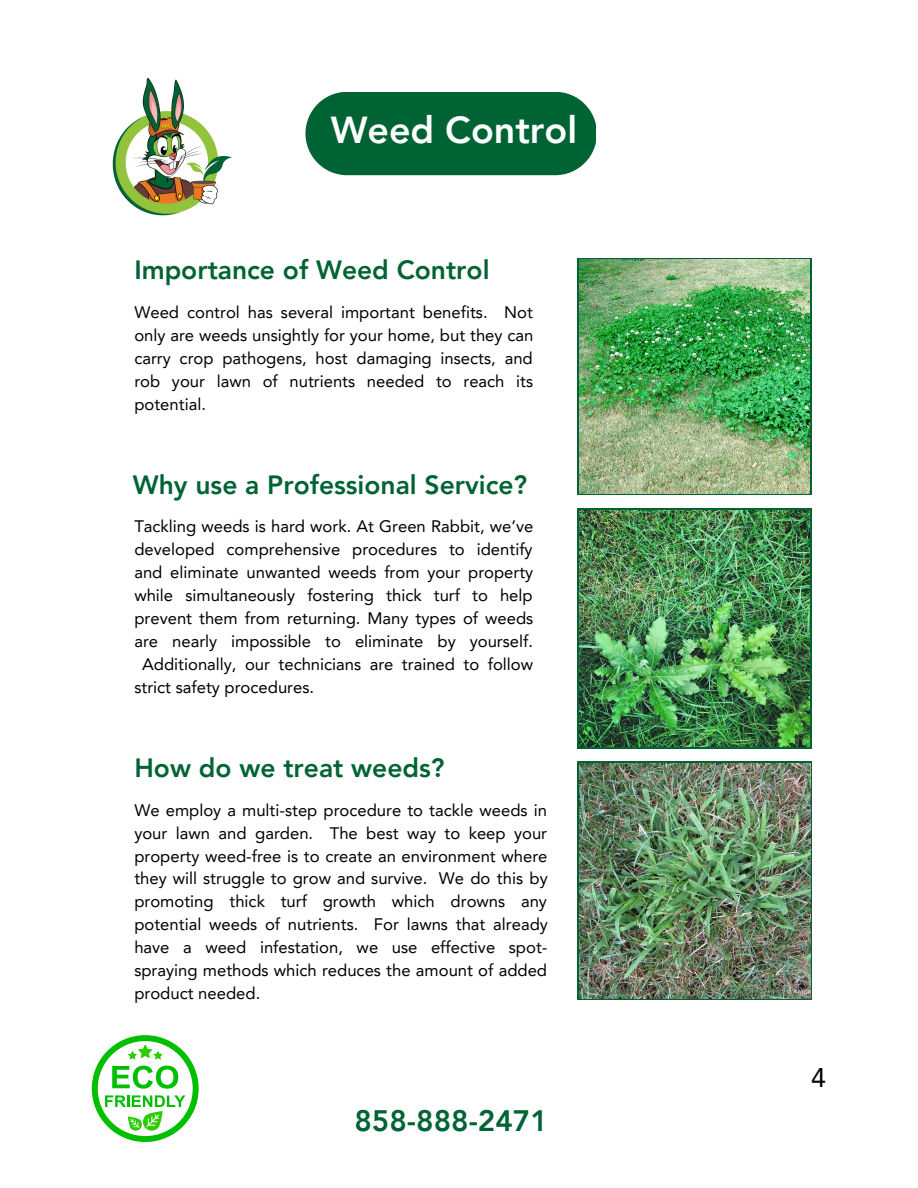
<style>
.page{position:relative;width:918px;height:1188px;background:#fff}
.page>*{position:absolute;margin:0;border:0;box-sizing:border-box;transform-origin:0 0}
.t1{font:800 37.5px "Avenir LT Pro";color:#fff}
.t2{font:800 29.55px "Avenir LT Pro";color:#006334}
.t3{font:27px "Avenir LT Pro";color:#000}
.t4{font:800 26.4px "Avenir LT Pro";color:#006334}
.t5{font:16.65px/23px "Avenir LT Pro";color:#000;text-align:justify}
</style>
<div class="page">
<div style="left:305px;top:92px;width:291px;height:83px;background:#006334;border-radius:42px"></div>
<svg style="left:577px;top:508px;width:234px;height:240px;background:#066334"></svg>
<img style="left:579px;top:510px;width:231px;height:236px">
<svg style="left:577px;top:258px;width:234px;height:236px"></svg>
<svg style="left:578px;top:761px;width:234px;height:239px;background:#1f6b43"></svg>
<img style="left:580px;top:763px;width:230px;height:236px">
<svg style="left:92px;top:1035px;width:107px;height:107px"></svg>
<img style="left:112px;top:78px;width:120px;height:138px">
<img style="left:579px;top:260px;width:231px;height:234px">
<h1 class="t1" style="left:331px;top:115px;width:248px">Weed Control</h1>
<h3 class="t4" style="left:134px;top:260px;width:357px">Importance of Weed Control</h3>
<p class="t5" style="left:134px;top:302px;width:401px">Weed control has several important benefits. Not only are weeds unsightly for your home, but they can carry crop pathogens, host damaging insects, and rob your lawn of nutrients needed to reach its potential.</p>
<h3 class="t4" style="left:133px;top:474px;width:396px">Why use a Professional Service?</h3>
<p class="t5" style="left:134px;top:517px;width:401px">Tackling weeds is hard work. At Green Rabbit, we’ve</p>
<p class="t5" style="left:134px;top:540px;width:400px">developed comprehensive procedures to identify</p>
<p class="t5" style="left:134px;top:563px;width:400px">and eliminate unwanted weeds from your property</p>
<p class="t5" style="left:134px;top:585px;width:400px">while simultaneously fostering thick turf to help</p>
<p class="t5" style="left:134px;top:608px;width:401px">prevent them from returning. Many types of weeds</p>
<p class="t5" style="left:134px;top:631px;width:400px">are nearly impossible to eliminate by yourself.</p>
<p class="t5" style="left:142px;top:654px;width:393px">Additionally, our technicians are trained to follow</p>
<p class="t5" style="left:134px;top:677px;width:181px">strict safety procedures.</p>
<h3 class="t4" style="left:134px;top:757px;width:312px">How do we treat weeds?</h3>
<p class="t5" style="left:134px;top:800px;width:415px">We employ a multi-step procedure to tackle weeds in your lawn and garden. The best way to keep your property weed-free is to create an environment where they will struggle to grow and survive. We do this by promoting thick turf growth which drowns any potential weeds of nutrients. For lawns that already have a weed infestation, we use effective spot&shy;spraying methods which reduces the amount of added product needed.</p>
<h2 class="t2" style="left:354px;top:1109px;width:195px">858-888-2471</h2>
<h3 class="t3" style="left:811px;top:1066px;width:17px">4</h3>
</div>
